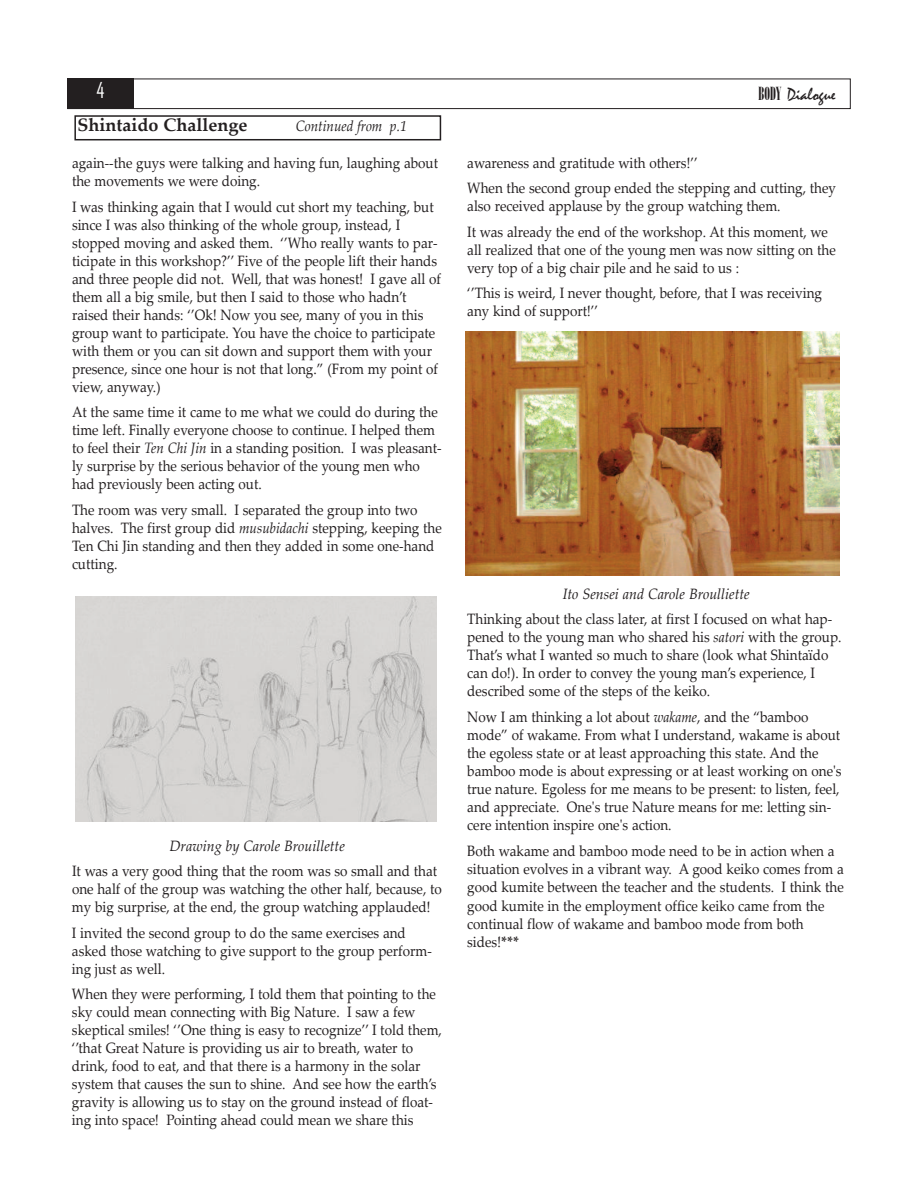
<style>
.page{position:relative;width:918px;height:1188px;background:#fff}
.page>*{position:absolute;margin:0;border:0;box-sizing:border-box;transform-origin:0 0}
.t1{font:21px "Agency FB";color:#fff}
.t2{font:700 18px "Palatino Linotype";color:#231f20}
.t3{font:18px "Mistral";color:#231f20}
.t4{font:15px/18px "Palatino Linotype";color:#231f20;scale:.9 1}
.t5{font:italic 15px "Palatino Linotype";color:#231f20;scale:.95 1}
.t6{font:italic 15px "Palatino Linotype";color:#231f20;scale:.9 1}
.s1{font-family:"Bodoni MT Poster Compressed"}
.s2{font-style:italic}
.s3{font-weight:700}
</style>
<div class="page">
<div style="left:68px;top:79px;width:66px;height:30px;background:#231f20"></div>
<div style="left:74px;top:115px;width:367px;height:25px;border:2px solid #231f20"></div>
<div style="left:68px;top:79px;width:783px;height:30px;border:1px solid #231f20"></div>
<div style="left:75px;top:596px;width:367px;height:225px;background:linear-gradient(to bottom,#fff,#fff)"></div>
<img style="left:75px;top:597px;width:361px;height:224px">
<img style="left:466px;top:332px;width:373px;height:244px">
<h1 class="t1" style="left:97px;top:77px;width:10px">4</h1>
<p class="t3" style="left:759px;top:87px;width:78px"><span class="s1">BODY</span> Dialogue</p>
<p class="t2" style="left:77px;top:118px;width:171px">Shintaido Challenge</p>
<p class="t6" style="left:296px;top:120px;width:125px">Continued from p.1</p>
<p class="t4" style="left:72px;top:156px;width:408px">again--the guys were talking and having fun, laughing about the movements we were doing.</p>
<p class="t4" style="left:72px;top:200px;width:411px">I was thinking again that I would cut short my teaching, but since I was also thinking of the whole group, instead, I stopped moving and asked them. ‘’Who really wants to par&shy;ticipate in this workshop?’’ Five of the people lift their hands and three people did not. Well, that was honest! I gave all of them all a big smile, but then I said to those who hadn’t raised their hands: ‘’Ok! Now you see, many of you in this group want to participate. You have the choice to participate with them or you can sit down and support them with your presence, since one hour is not that long.” (From my point of view, anyway.)</p>
<p class="t4" style="left:72px;top:405px;width:412px">At the same time it came to me what we could do during the time left. Finally everyone choose to continue. I helped them to feel their <span class="s2">Ten Chi Jin</span> in a standing position. I was pleasant&shy;ly surprise by the serious behavior of the young men who had previously been acting out.</p>
<p class="t4" style="left:72px;top:503px;width:412px">The room was very small. I separated the group into two halves. The first group did <span class="s2">musubidachi</span> stepping, keeping the Ten Chi Jin standing and then they added in some one-hand cutting.</p>
<p class="t5" style="left:170px;top:840px;width:186px">Drawing by Carole Brouillette</p>
<p class="t4" style="left:72px;top:864px;width:413px">It was a very good thing that the room was so small and that one half of the group was watching the other half, because, to my big surprise, at the end, the group watching applauded!</p>
<p class="t4" style="left:72px;top:926px;width:401px">I invited the second group to do the same exercises and asked those watching to give support to the group perform&shy;ing just as well.</p>
<p class="t4" style="left:72px;top:987px;width:413px">When they were performing, I told them that pointing to the sky could mean connecting with Big Nature. I saw a few skeptical smiles! ‘’One thing is easy to recognize’’ I told them, ‘’that Great Nature is providing us air to breath, water to drink, food to eat, and that there is a harmony in the solar system that causes the sun to shine. And see how the earth’s gravity is allowing us to stay on the ground instead of float&shy;ing into space! Pointing ahead could mean we share this</p>
<p class="t4" style="left:467px;top:152px;width:411px;line-height:25.5px">awareness and gratitude with others!’’<br>When the second group ended the stepping and cutting, they</p>
<p class="t4" style="left:467px;top:195px;width:402px;line-height:25.5px">also received applause by the group watching them.<br>It was already the end of the workshop. At this moment, we</p>
<p class="t4" style="left:467px;top:242px;width:411px">all realized that one of the young men was now sitting on the very top of a big chair pile and he said to us :</p>
<p class="t4" style="left:467px;top:286px;width:396px">‘’This is weird, I never thought, before, that I was receiving any kind of support!’’</p>
<p class="t5" style="left:563px;top:588px;width:198px">Ito Sensei and Carole Broulliette</p>
<p class="t4" style="left:467px;top:612px;width:417px">Thinking about the class later, at first I focused on what hap&shy;pened to the young man who shared his <span class="s2">satori</span> with the group.<br>That’s what I wanted so much to share (look what Shintaïdo can do!). In order to convey the young man’s experience, I described some of the steps of the keiko.</p>
<p class="t4" style="left:467px;top:710px;width:418px">Now I am thinking a lot about <span class="s2">wakame</span>, and the “bamboo mode” of wakame. From what I understand, wakame is about the egoless state or at least approaching this state. And the bamboo mode is about expressing or at least working on one's true nature. Egoless for me means to be present: to listen, feel, and appreciate. One's true Nature means for me: letting sin&shy;cere intention inspire one's action.</p>
<p class="t4" style="left:467px;top:843px;width:420px">Both wakame and bamboo mode need to be in action when a situation evolves in a vibrant way. A good keiko comes from a good kumite between the teacher and the students. I think the good kumite in the employment office keiko came from the continual flow of wakame and bamboo mode from both sides!<span class="s3">***</span></p>
</div>
